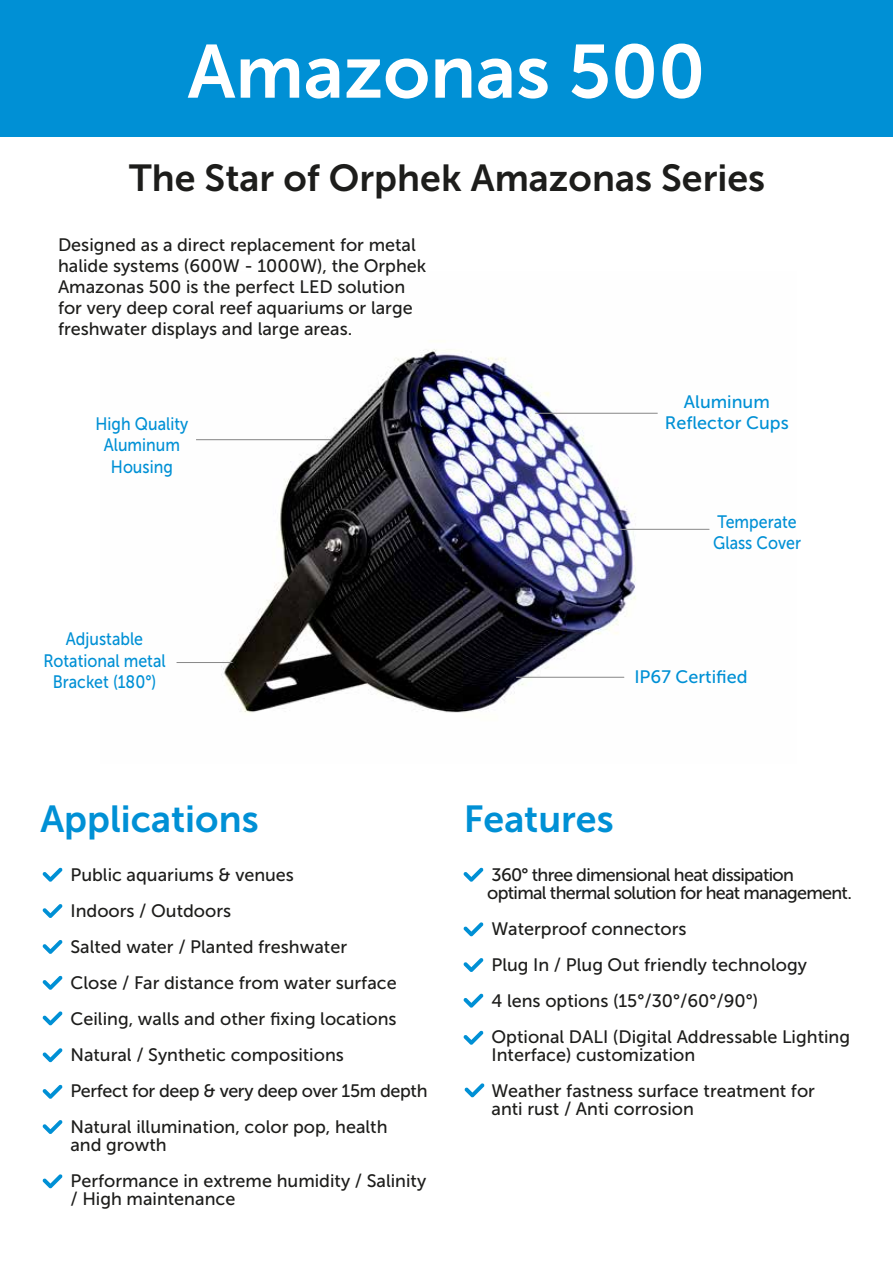
<style>
.page{position:relative;width:893px;height:1263px;background:#fff}
.page>*{position:absolute;margin:0;border:0;box-sizing:border-box;transform-origin:0 0}
.t1{font:75px "Museo Sans 700";color:#fff}
.t2{font:37.5px "Museo Sans 700";color:#1d1d1b}
.t3{font:37.5px "Museo Sans 700";color:#0090d5}
.t4{font:18px/36px "Museo Sans 500";color:#1d1d1b}
.t5{font:18px/21.6px "Museo Sans 500";color:#0090d5;text-align:center;scale:.89 1}
.t6{font:18px/18px "Museo Sans 500";letter-spacing:-.04em;color:#1d1d1b}
.t7{font:18px/21.6px "Museo Sans 500";color:#0090d5;text-align:center}
</style>
<div class="page">
<img style="left:176px;top:349px;width:534px;height:364px">
<div style="left:0;top:0;width:893px;height:136px;background:#0090d5"></div>
<hr style="left:516px;top:677px;width:108px;height:1px;background:#8d8d8d">
<hr style="left:535px;top:413px;width:123px;height:1px;background:#8d8d8d">
<hr style="left:177px;top:662px;width:56px;height:1px;background:#898989">
<hr style="left:620px;top:529px;width:89px;height:1px;background:#8d8d8d">
<hr style="left:196px;top:439px;width:136px;height:1px;background:#898989">
<svg style="left:463px;top:867px;width:21px;height:15px"></svg>
<svg style="left:463px;top:922px;width:21px;height:14px"></svg>
<svg style="left:463px;top:958px;width:21px;height:14px"></svg>
<svg style="left:463px;top:993px;width:21px;height:15px"></svg>
<svg style="left:463px;top:1030px;width:21px;height:15px"></svg>
<svg style="left:464px;top:1083px;width:21px;height:14px"></svg>
<svg style="left:42px;top:976px;width:21px;height:14px"></svg>
<svg style="left:42px;top:1011px;width:21px;height:14px"></svg>
<svg style="left:42px;top:1048px;width:21px;height:14px"></svg>
<svg style="left:42px;top:1085px;width:21px;height:14px"></svg>
<svg style="left:42px;top:1120px;width:21px;height:14px"></svg>
<svg style="left:42px;top:867px;width:21px;height:15px"></svg>
<svg style="left:42px;top:904px;width:21px;height:14px"></svg>
<svg style="left:42px;top:940px;width:21px;height:14px"></svg>
<svg style="left:42px;top:1174px;width:21px;height:14px"></svg>
<h1 class="t1" style="left:188px;top:30px;width:519px">Amazonas 500</h1>
<h2 class="t2" style="left:129px;top:157px;width:638px">The Star of Orphek Amazonas Series</h2>
<p class="t4" style="left:58px;top:235px;width:370px;line-height:21px">Designed as a direct replacement for metal halide systems (600W - 1000W), the Orphek Amazonas 500 is the perfect LED solution for very deep coral reef aquariums or large freshwater displays and large areas.</p>
<p class="t5" style="left:95px;top:413px;width:106px">High Quality<br>Aluminum<br>Housing</p>
<p class="t5" style="left:43px;top:628px;width:139px">Adjustable<br>Rotational metal<br>Bracket (180°)</p>
<p class="t7" style="left:665px;top:391px;width:125px">Aluminum<br>Reflector Cups</p>
<p class="t5" style="left:713px;top:511px;width:100px;text-align:left">Temperate<br>Glass Cover</p>
<p class="t7" style="left:634px;top:666px;width:115px">IP67 Certified</p>
<h2 class="t3" style="left:40px;top:798px;width:220px">Applications</h2>
<p class="t4" style="left:70px;top:856px;width:359px">Public aquariums &amp; venues<br>Indoors / Outdoors<br>Salted water / Planted freshwater<br>Close / Far distance from water surface Ceiling, walls and other fixing locations Natural / Synthetic compositions<br>Perfect for deep &amp; very deep over 15m depth Natural illumination, color pop, health</p>
<p class="t4" style="left:70px;top:1126px;width:357px">and growth<br>Performance in extreme humidity / Salinity</p>
<p class="t4" style="left:70px;top:1180px;width:166px">/ High maintenance</p>
<h2 class="t3" style="left:464px;top:798px;width:151px">Features</h2>
<p class="t6" style="left:487px;top:865px;width:366px">360° three dimensional heat dissipation optimal thermal solution for heat management.</p>
<p class="t4" style="left:491px;top:910px;width:360px">Waterproof connectors<br>Plug In / Plug Out friendly technology<br>4 lens options (15°/30°/60°/90°)<br>Optional DALI (Digital Addressable Lighting</p>
<p class="t4" style="left:491px;top:1036px;width:325px">Interface) customization<br>Weather fastness surface treatment for</p>
<p class="t4" style="left:491px;top:1090px;width:204px">anti rust / Anti corrosion</p>
</div>
